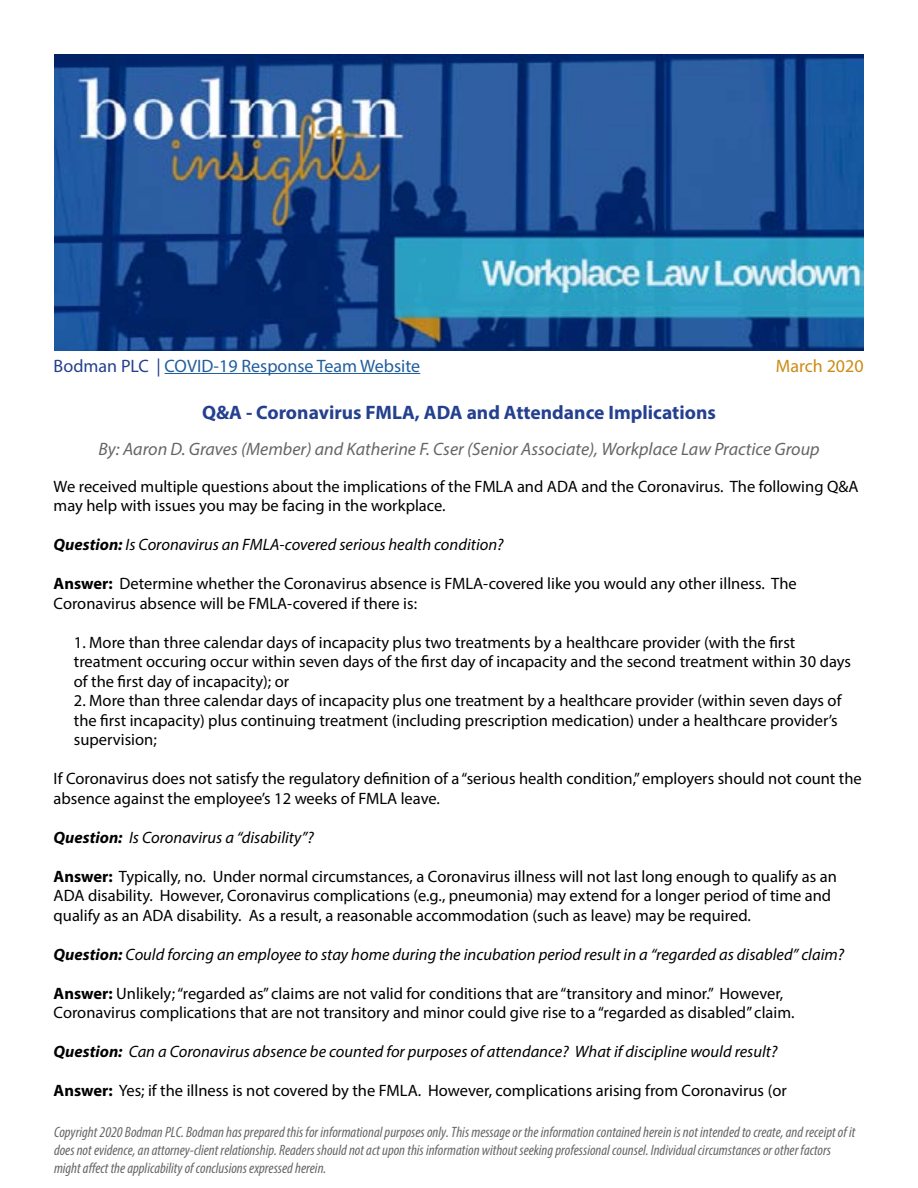
<style>
.page{position:relative;width:918px;height:1188px;background:#fff}
.page>*{position:absolute;margin:0;border:0;box-sizing:border-box;transform-origin:0 0}
.t1{font:700 19.5px "Myriad Pro";color:#25408f}
.t2{font:italic 18px "Myriad Pro";color:#666}
.t3{font:18px "Myriad Pro";color:#215e9e}
.t4{font:18px "Myriad Pro";color:#cd8b13}
.t5{font:16.5px/19.5px "Myriad Pro";color:#000}
.t6{font:italic 16.5px "Myriad Pro";color:#000}
.t7{font:italic condensed 15px/18px "Myriad Pro";color:#666}
.s1{color:#25408f}
.s2{font-weight:700}
</style>
<div class="page">
<img style="left:54px;top:54px;width:810px;height:297px">
<hr style="left:165px;top:373px;width:255px;height:1px;background:#215e9e">
<p class="t3" style="left:54px;top:355px;width:368px"><span class="s1">Bodman PLC |</span> COVID-19 Response Team Website</p>
<p class="t4" style="left:776px;top:355px;width:89px">March 2020</p>
<p class="t1" style="left:202px;top:400px;width:515px">Q&amp;A - Coronavirus FMLA, ADA and Attendance Implications</p>
<p class="t2" style="left:98px;top:438px;width:723px">By: Aaron D. Graves (Member) and Katherine F. Cser (Senior Associate), Workplace Law Practice Group</p>
<p class="t5" style="left:54px;top:476px;width:806px">We received multiple questions about the implications of the FMLA and ADA and the Coronavirus. The following Q&amp;A may help with issues you may be facing in the workplace.</p>
<p class="t6" style="left:54px;top:535px;width:451px"><span class="s2">Question:</span> Is Coronavirus an FMLA-covered serious health condition?</p>
<p class="t5" style="left:54px;top:574px;width:745px"><span class="s2">Answer:</span> Determine whether the Coronavirus absence is FMLA-covered like you would any other illness. The<br>Coronavirus absence will be FMLA-covered if there is:</p>
<p class="t5" style="left:74px;top:632px;width:779px">1. More than three calendar days of incapacity plus two treatments by a healthcare provider (with the first treatment occuring occur within seven days of the first day of incapacity and the second treatment within 30 days of the first day of incapacity); or</p>
<p class="t5" style="left:74px;top:691px;width:769px">2. More than three calendar days of incapacity plus one treatment by a healthcare provider (within seven days of the first incapacity) plus continuing treatment (including prescription medication) under a healthcare provider’s supervision;</p>
<p class="t5" style="left:54px;top:769px;width:810px">If Coronavirus does not satisfy the regulatory definition of a “serious health condition,” employers should not count the absence against the employee’s 12 weeks of FMLA leave.</p>
<p class="t6" style="left:54px;top:827px;width:262px"><span class="s2">Question:</span> Is Coronavirus a “disability”?</p>
<p class="t5" style="left:54px;top:866px;width:785px"><span class="s2">Answer:</span> Typically, no. Under normal circumstances, a Coronavirus illness will not last long enough to qualify as an<br>ADA disability. However, Coronavirus complications (e.g., pneumonia) may extend for a longer period of time and qualify as an ADA disability. As a result, a reasonable accommodation (such as leave) may be required.</p>
<p class="t6" style="left:54px;top:944px;width:792px"><span class="s2">Question:</span> Could forcing an employee to stay home during the incubation period result in a “regarded as disabled” claim?</p>
<p class="t5" style="left:54px;top:983px;width:742px"><span class="s2">Answer:</span> Unlikely; “regarded as” claims are not valid for conditions that are “transitory and minor.” However,<br>Coronavirus complications that are not transitory and minor could give rise to a “regarded as disabled” claim.</p>
<p class="t6" style="left:54px;top:1042px;width:725px"><span class="s2">Question:</span> Can a Coronavirus absence be counted for purposes of attendance? What if discipline would result?</p>
<p class="t5" style="left:54px;top:1081px;width:735px"><span class="s2">Answer:</span> Yes; if the illness is not covered by the FMLA. However, complications arising from Coronavirus (or</p>
<p class="t7" style="left:54px;top:1123px;width:803px">Copyright 2020 Bodman PLC. Bodman has prepared this for informational purposes only. This message or the information contained herein is not intended to create, and receipt of it does not evidence, an attorney-client relationship. Readers should not act upon this information without seeking professional counsel. Individual circumstances or other factors might affect the applicability of conclusions expressed herein.</p>
</div>
